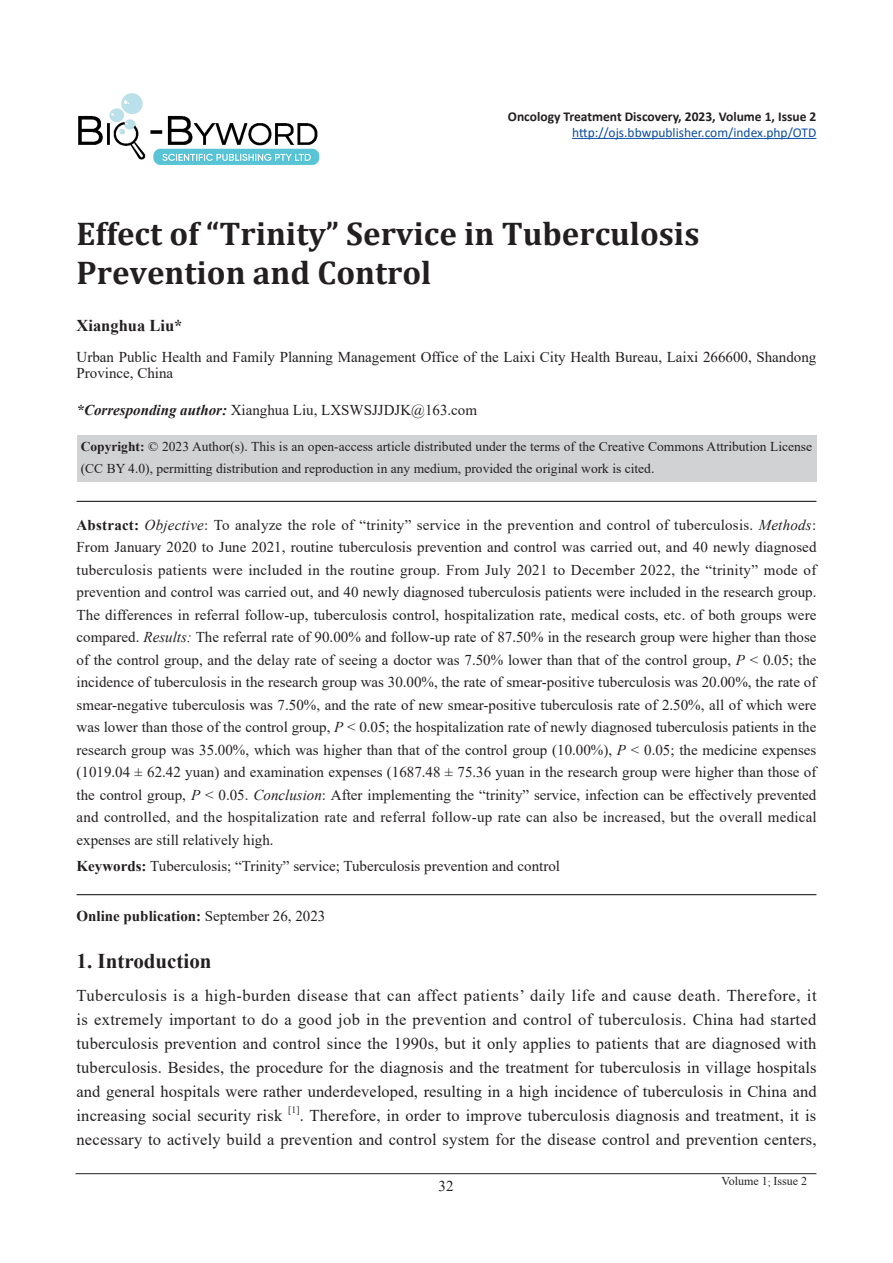
<style>
.page{position:relative;width:893px;height:1263px;background:#fff}
.page>*{position:absolute;margin:0;border:0;box-sizing:border-box;transform-origin:0 0}
.t1{font:700 33px/39.6px "Cambria";color:#231f20}
.t2{font:700 21px "Times New Roman";color:#231f20}
.t3{font:16.5px/24px "Times New Roman";letter-spacing:.01em;color:#231f20;text-align:justify}
.t4{font:700 16.5px "Times New Roman";color:#231f20}
.t5{font:15px/22.5px "Times New Roman";color:#231f20}
.t6{font:700 15px "Times New Roman";color:#231f20}
.t7{font:13.5px/21.8px "Times New Roman";color:#231f20}
.t8{font:700 13.5px "Calibri";color:#231f20}
.t9{font:13.5px "Calibri";color:#0d4da1}
.t10{font:12px "Times New Roman";color:#231f20}
.t11{font:9.6px "Times New Roman";color:#231f20}
.s1{font-weight:700;font-style:italic}
.s2{font-weight:700}
.s3{font-style:italic}
.s4{font-weight:400}
.s5{font-family:"Adobe Song Std";font-weight:300}
</style>
<div class="page">
<hr style="left:76px;top:1173px;width:740px;height:1px;background:#231f20">
<hr style="left:572px;top:138px;width:244px;height:1px;background:#0d4da1">
<img style="left:78px;top:93px;width:242px;height:72px">
<div style="left:77px;top:436px;width:739px;height:46px;background:#d1d2d4"></div>
<hr style="left:77px;top:501px;width:739px;height:1px;background:#231f20">
<hr style="left:77px;top:894px;width:739px;height:1px;background:#231f20">
<p class="t8" style="left:508px;top:107px;width:310px">Oncology Treatment Discovery, 2023, Volume 1, Issue 2</p>
<p class="t9" style="left:572px;top:123px;width:246px">http://ojs.bbwpublisher.com/index.php/OTD</p>
<h1 class="t1" style="left:77px;top:213px;width:624px">Effect of “Trinity” Service in Tuberculosis<br>Prevention and Control</h1>
<p class="t4" style="left:77px;top:314px;width:107px">Xianghua Liu*</p>
<p class="t5" style="left:77px;top:348px;width:741px;line-height:16.5px">Urban Public Health and Family Planning Management Office of the Laixi City Health Bureau, Laixi 266600, Shandong<br>Province, China</p>
<p class="t5" style="left:77px;top:398px;width:402px"><span class="s1">*Corresponding author:</span> Xianghua Liu, LXSWSJJDJK@163.com</p>
<p class="t7" style="left:81px;top:435px;width:733px"><span class="s2">Copyright:</span> © 2023 Author(s). This is an open-access article distributed under the terms of the Creative Commons Attribution License (CC BY 4.0), permitting distribution and reproduction in any medium, provided the original work is cited.</p>
<p class="t5" style="left:77px;top:513px;width:742px;text-align:justify"><span class="s2">Abstract:</span> <span class="s3">Objective</span>: To analyze the role of “trinity” service in the prevention and control of tuberculosis. <span class="s3">Methods</span>:<br>From January 2020 to June 2021, routine tuberculosis prevention and control was carried out, and 40 newly diagnosed tuberculosis patients were included in the routine group. From July 2021 to December 2022, the “trinity” mode of prevention and control was carried out, and 40 newly diagnosed tuberculosis patients were included in the research group.<br>The differences in referral follow-up, tuberculosis control, hospitalization rate, medical costs, etc. of both groups were compared. <span class="s3">Results:</span> The referral rate of 90.00% and follow-up rate of 87.50% in the research group were higher than those of the control group, and the delay rate of seeing a doctor was 7.50% lower than that of the control group, <span class="s3">P</span> &lt; 0.05; the incidence of tuberculosis in the research group was 30.00%, the rate of smear-positive tuberculosis was 20.00%, the rate of smear-negative tuberculosis was 7.50%, and the rate of new smear-positive tuberculosis rate of 2.50%, all of which were was lower than those of the control group, <span class="s3">P</span> &lt; 0.05; the hospitalization rate of newly diagnosed tuberculosis patients in the research group was 35.00%, which was higher than that of the control group (10.00%), <span class="s3">P</span> &lt; 0.05; the medicine expenses (1019.04 ± 62.42 yuan) and examination expenses (1687.48 ± 75.36 yuan in the research group were higher than those of the control group, <span class="s3">P</span> &lt; 0.05. <span class="s3">Conclusion</span>: After implementing the “trinity” service, infection can be effectively prevented and controlled, and the hospitalization rate and referral follow-up rate can also be increased, but the overall medical expenses are still relatively high.</p>
<p class="t5" style="left:77px;top:855px;width:485px"><span class="s2">Keywords:</span> Tuberculosis; “Trinity” service; Tuberculosis prevention and control</p>
<p class="t6" style="left:77px;top:905px;width:250px">Online publication: <span class="s4">September 26, 2023</span></p>
<h2 class="t2" style="left:77px;top:946px;width:136px">1. Introduction</h2>
<p class="t3" style="left:77px;top:983px;width:742px">Tuberculosis is a high-burden disease that can affect patients’ daily life and cause death. Therefore, it is extremely important to do a good job in the prevention and control of tuberculosis. China had started tuberculosis prevention and control since the 1990s, but it only applies to patients that are diagnosed with tuberculosis. Besides, the procedure for the diagnosis and the treatment for tuberculosis in village hospitals and general hospitals were rather underdeveloped, resulting in a high incidence of tuberculosis in China and increasing social security risk</p>
<p class="t11" style="left:288px;top:1103px;width:13px">[1]</p>
<p class="t3" style="left:77px;top:1103px;width:741px;text-align:right">. Therefore, in order to improve tuberculosis diagnosis and treatment, it is<br>necessary to actively build a prevention and control system for the disease control and prevention centers,</p>
<p class="t5" style="left:439px;top:1174px;width:16px">32</p>
<p class="t10" style="left:721px;top:1173px;width:87px">Volume 1<span class="s5">;</span> Issue 2</p>
</div>
